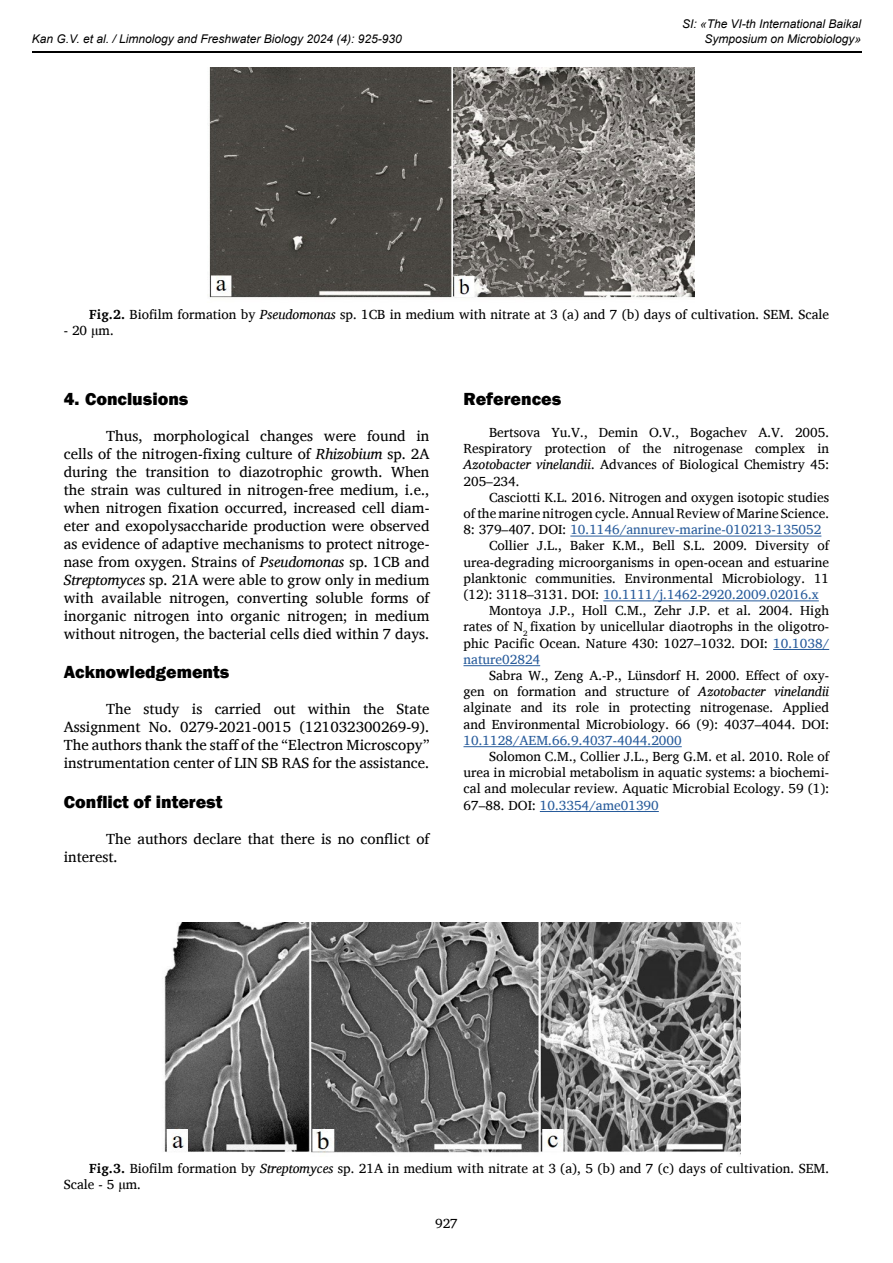
<style>
.page{position:relative;width:893px;height:1263px;background:#fff}
.page>*{position:absolute;margin:0;border:0;box-sizing:border-box;transform-origin:0 0}
.t1{font:800 18px "Franklin Gothic";color:#000}
.t2{font:15px/18px "Charis SIL";color:#000;text-align:justify}
.t3{font:13.5px/16.2px "Charis SIL";color:#000;text-align:justify}
.t4{font:13.5px "Charis SIL";color:#275b9b}
.t5{font:italic 12px/14.4px "Arial";color:#000;text-align:right}
.s1{font-weight:700}
.s2{font-style:italic}
.s3{color:#000}
.s4{color:#275b9b}
</style>
<div class="page">
<hr style="left:32px;top:51px;width:829px;height:2px;background:#000">
<hr style="left:570px;top:536px;width:251px;height:1px;background:#275b9b">
<hr style="left:603px;top:600px;width:216px;height:1px;background:#275b9b">
<hr style="left:773px;top:649px;width:56px;height:1px;background:#275b9b">
<hr style="left:463px;top:665px;width:77px;height:1px;background:#275b9b">
<hr style="left:463px;top:746px;width:219px;height:1px;background:#275b9b">
<hr style="left:540px;top:811px;width:119px;height:1px;background:#275b9b">
<img style="left:164px;top:923px;width:576px;height:230px">
<img style="left:209px;top:68px;width:486px;height:231px">
<p class="t5" style="left:32px;top:32px;width:371px">Kan G.V. et al. / Limnology and Freshwater Biology 2024 (4): 925-930</p>
<p class="t5" style="left:682px;top:17px;width:180px">SI: «The VI-th International Baikal<br>Symposium on Microbiology»</p>
<p class="t3" style="left:89px;top:306px;width:741px"><span class="s1">Fig.2.</span> Biofilm formation by <span class="s2">Pseudomonas</span> sp. 1CB in medium with nitrate at 3 (a) and 7 (b) days of cultivation. SEM. Scale</p>
<p class="t3" style="left:64px;top:323px;width:52px">- 20 µm.</p>
<h1 class="t1" style="left:64px;top:387px;width:126px">4. Conclusions</h1>
<p class="t2" style="left:64px;top:426px;width:367px;text-indent:43px">Thus, morphological changes were found in cells of the nitrogen-fixing culture of <span class="s2">Rhizobium</span> sp. 2A during the transition to diazotrophic growth. When the strain was cultured in nitrogen-free medium, i.e., when nitrogen fixation occurred, increased cell diam&shy;eter and exopolysaccharide production were observed as evidence of adaptive mechanisms to protect nitroge&shy;nase from oxygen. Strains of <span class="s2">Pseudomonas</span> sp. 1CB and <span class="s2">Streptomyces</span> sp. 21A were able to grow only in medium with available nitrogen, converting soluble forms of inorganic nitrogen into organic nitrogen; in medium without nitrogen, the bacterial cells died within 7 days.</p>
<h1 class="t1" style="left:64px;top:660px;width:167px">Acknowledgements</h1>
<p class="t2" style="left:64px;top:700px;width:367px;text-indent:43px">The study is carried out within the State Assignment No. 0279-2021-0015 (121032300269-9).<br>The authors thank the staff of the “Electron Microscopy” instrumentation center of LIN SB RAS for the assistance.</p>
<h1 class="t1" style="left:64px;top:790px;width:160px">Conflict of interest</h1>
<p class="t2" style="left:64px;top:830px;width:367px;text-indent:43px">The authors declare that there is no conflict of interest.</p>
<h1 class="t1" style="left:463px;top:387px;width:99px">References</h1>
<p class="t3" style="left:463px;top:424px;width:367px;text-indent:26px">Bertsova Yu.V., Demin O.V., Bogachev A.V. 2005.<br>Respiratory protection of the nitrogenase complex in <span class="s2">Azotobacter vinelandii</span>. Advances of Biological Chemistry 45:<br>205–234.</p>
<p class="t3" style="left:489px;top:489px;width:342px">Casciotti K.L. 2016. Nitrogen and oxygen isotopic studies</p>
<p class="t3" style="left:463px;top:505px;width:367px">of the marine nitrogen cycle. Annual Review of Marine Science.</p>
<p class="t4" style="left:463px;top:522px;width:359px"><span class="s3">8: 379–407. DOI:</span> 10.1146/annurev-marine-010213-135052</p>
<p class="t3" style="left:489px;top:538px;width:342px">Collier J.L., Baker K.M., Bell S.L. 2009. Diversity of</p>
<p class="t3" style="left:463px;top:554px;width:367px">urea-degrading microorganisms in open-ocean and estuarine</p>
<p class="t3" style="left:463px;top:570px;width:367px">planktonic communities. Environmental Microbiology. 11</p>
<p class="t4" style="left:463px;top:586px;width:357px"><span class="s3">(12): 3118–3131. DOI:</span> 10.1111/j.1462-2920.2009.02016.x</p>
<p class="t3" style="left:489px;top:602px;width:342px">Montoya J.P., Holl C.M., Zehr J.P. et al. 2004. High</p>
<p class="t3" style="left:463px;top:619px;width:367px">rates of N<sub>2</sub> fixation by unicellular diaotrophs in the oligotro-</p>
<p class="t3" style="left:463px;top:635px;width:367px">phic Pacific Ocean. Nature 430: 1027–1032. DOI: <span class="s4">10.1038/</span></p>
<p class="t4" style="left:463px;top:651px;width:78px">nature02824</p>
<p class="t3" style="left:463px;top:667px;width:367px;text-indent:26px">Sabra W., Zeng A.-P., Lünsdorf H. 2000. Effect of oxy&shy;gen on formation and structure of <span class="s2">Azotobacter vinelandii </span>alginate and its role in protecting nitrogenase. Applied and Environmental Microbiology. 66 (9): 4037–4044. DOI:</p>
<p class="t4" style="left:463px;top:732px;width:220px">10.1128/AEM.66.9.4037-4044.2000</p>
<p class="t3" style="left:463px;top:748px;width:367px;text-indent:26px">Solomon C.M., Collier J.L., Berg G.M. et al. 2010. Role of urea in microbial metabolism in aquatic systems: a biochemi&shy;cal and molecular review. Aquatic Microbial Ecology. 59 (1):<br>67–88. DOI: <span class="s4">10.3354/ame01390</span></p>
<p class="t3" style="left:64px;top:1160px;width:767px;text-indent:26px"><span class="s1">Fig.3.</span> Biofilm formation by <span class="s2">Streptomyces</span> sp. 21A in medium with nitrate at 3 (a), 5 (b) and 7 (c) days of cultivation. SEM.<br>Scale - 5 µm.</p>
<p class="t3" style="left:435px;top:1215px;width:24px">927</p>
</div>
